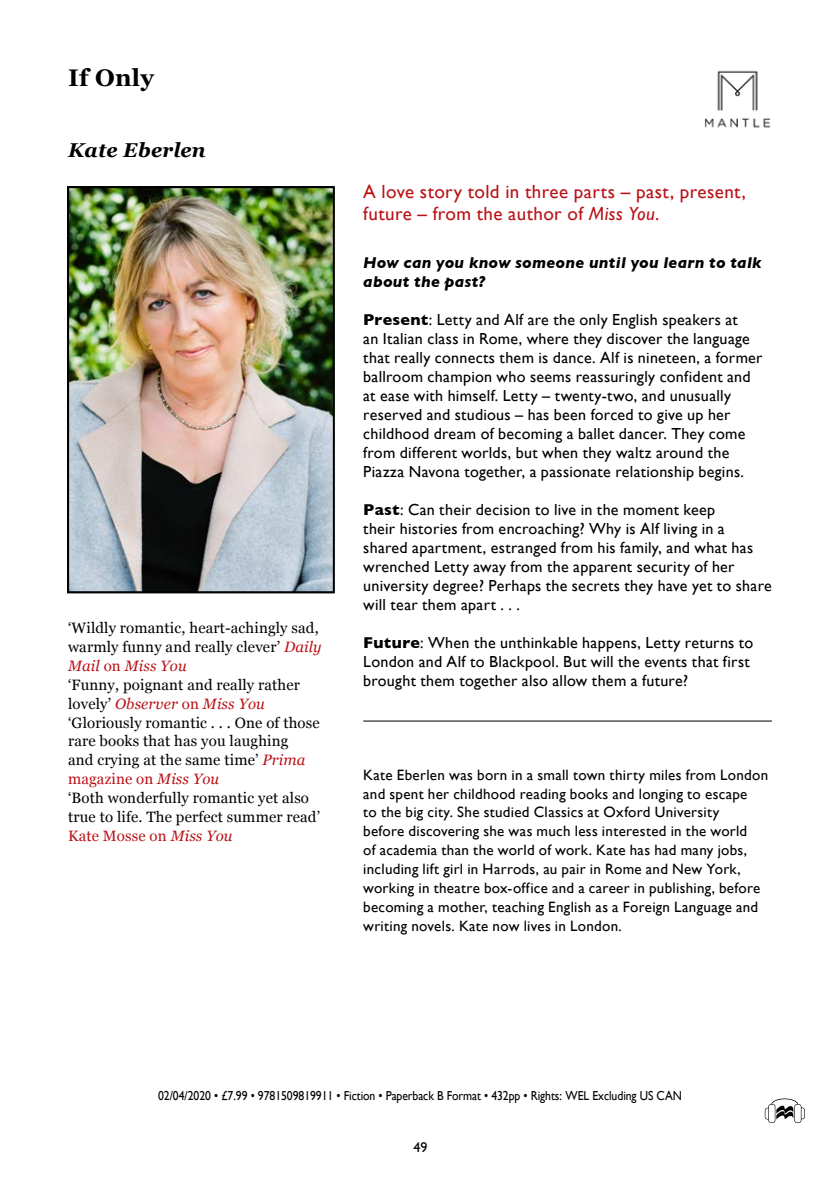
<style>
.page{position:relative;width:840px;height:1191px;background:#fff}
.page>*{position:absolute;margin:0;border:0;box-sizing:border-box;transform-origin:0 0}
.t1{font:700 24px "Georgia";letter-spacing:.01em;color:#000}
.t2{font:italic 700 20px "Georgia";letter-spacing:.01em;color:#000}
.t3{font:19px/22px "Gill Sans";letter-spacing:.02em;color:#b91217}
.t4{font:16px/19px "Gill Sans";letter-spacing:.015em;color:#000}
.t5{font:italic 700 16px/19px "Gill Sans";letter-spacing:.015em;color:#000}
.t6{font:15px/19px "Gill Sans";letter-spacing:.02em;color:#000}
.t7{font:15px/19px "Georgia";letter-spacing:.01em;color:#000}
.t8{font:14px "Gill Sans";color:#000}
.t9{font:13px "Gill Sans";letter-spacing:-.005em;color:#000;scale:.9 1}
.s1{font-style:italic;color:#b91217}
.s2{color:#b91217}
.s3{font-style:italic}
.s4{font-weight:700}
</style>
<div class="page">
<svg style="left:764px;top:1098px;width:40px;height:25px"></svg>
<hr style="left:363px;top:720px;width:408px;height:1px;background:#000">
<img style="left:705px;top:70px;width:66px;height:58px">
<img style="left:70px;top:189px;width:261px;height:401px">
<div style="left:67px;top:186px;width:267px;height:407px;border:2px solid #000"></div>
<h1 class="t1" style="left:68px;top:64px;width:87px">If Only</h1>
<p class="t2" style="left:68px;top:139px;width:139px">Kate Eberlen</p>
<p class="t7" style="left:68px;top:617px;width:255px">‘Wildly romantic, heart-achingly sad, warmly funny and really clever’ <span class="s1">Daily<br>Mail</span> <span class="s2">on</span> <span class="s1">Miss You<br></span>‘Funny, poignant and really rather lovely’ <span class="s1">Observer</span> <span class="s2">on</span> <span class="s1">Miss You </span>‘Gloriously romantic . . . One of those rare books that has you laughing<br>and crying at the same time’ <span class="s1">Prima </span><span class="s2">magazine on</span> <span class="s1">Miss You<br></span>‘Both wonderfully romantic yet also true to life. The perfect summer read’<br><span class="s2">Kate Mosse on</span> <span class="s1">Miss You</span></p>
<p class="t3" style="left:363px;top:181px;width:384px">A love story told in three parts – past, present, future – from the author of <span class="s3">Miss You</span>.</p>
<p class="t5" style="left:363px;top:253px;width:399px">How can you know someone until you learn to talk about the past?</p>
<p class="t4" style="left:363px;top:310px;width:400px"><span class="s4">Present</span>: Letty and Alf are the only English speakers at<br>an Italian class in Rome, where they discover the language that really connects them is dance. Alf is nineteen, a former ballroom champion who seems reassuringly confident and at ease with himself. Letty – twenty-two, and unusually reserved and studious – has been forced to give up her childhood dream of becoming a ballet dancer. They come from different worlds, but when they waltz around the Piazza Navona together, a passionate relationship begins.</p>
<p class="t4" style="left:363px;top:500px;width:410px"><span class="s4">Past</span>: Can their decision to live in the moment keep<br>their histories from encroaching? Why is Alf living in a shared apartment, estranged from his family, and what has wrenched Letty away from the apparent security of her university degree? Perhaps the secrets they have yet to share will tear them apart . . .</p>
<p class="t4" style="left:363px;top:632px;width:391px"><span class="s4">Future</span>: When the unthinkable happens, Letty returns to<br>London and Alf to Blackpool. But will the events that first brought them together also allow them a future?</p>
<p class="t6" style="left:363px;top:765px;width:406px">Kate Eberlen was born in a small town thirty miles from London and spent her childhood reading books and longing to escape<br>to the big city. She studied Classics at Oxford University<br>before discovering she was much less interested in the world<br>of academia than the world of work. Kate has had many jobs, including lift girl in Harrods, au pair in Rome and New York, working in theatre box-office and a career in publishing, before becoming a mother, teaching English as a Foreign Language and writing novels. Kate now lives in London.</p>
<p class="t9" style="left:158px;top:1087px;width:583px">02/04/2020 • £7.99 • 9781509819911 • Fiction • Paperback B Format • 432pp • Rights: WEL Excluding US CAN</p>
<p class="t8" style="left:413px;top:1139px;width:15px">49</p>
</div>
